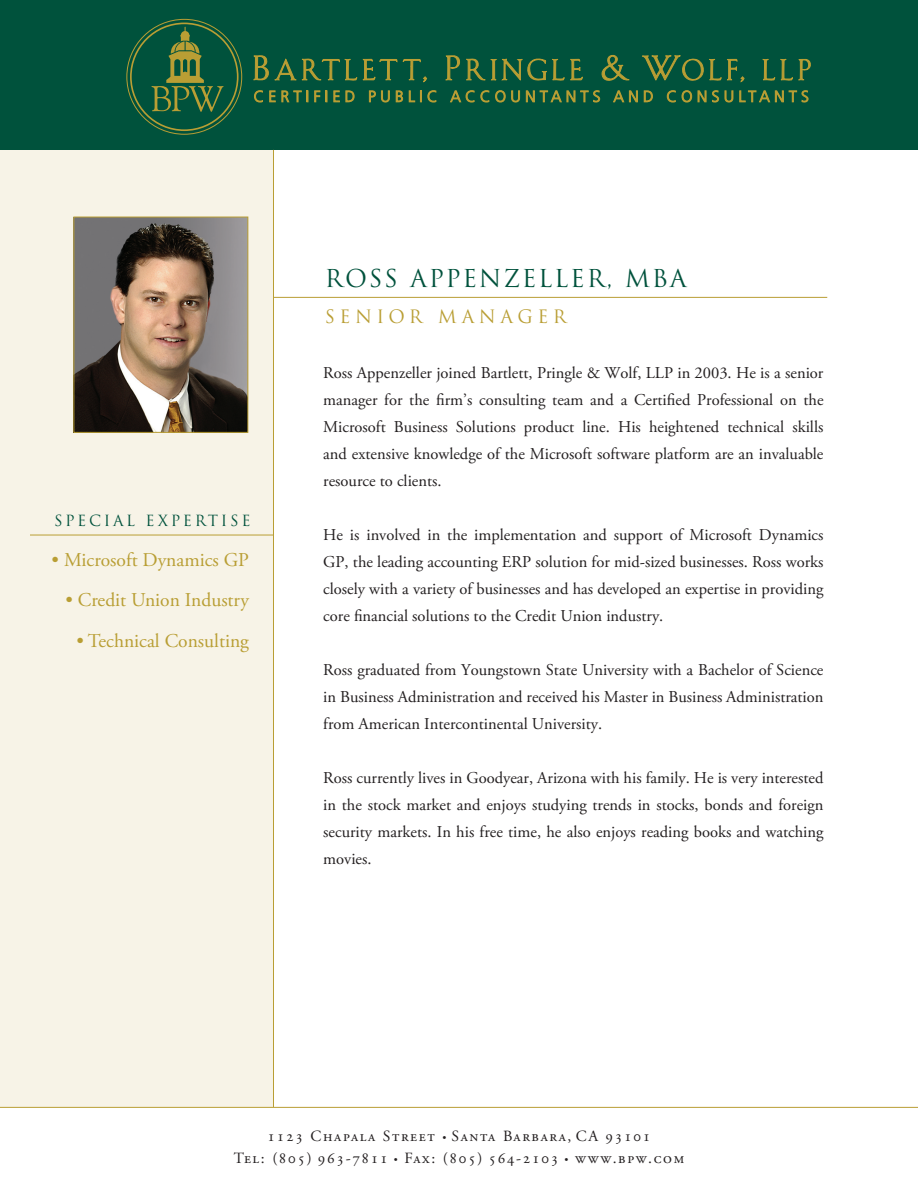
<style>
.page{position:relative;width:918px;height:1188px;background:#fff}
.page>*{position:absolute;margin:0;border:0;box-sizing:border-box;transform-origin:0 0}
.t1{font:24px "Trajan Pro";letter-spacing:.075em;color:#00523c}
.t2{font:19.5px "Adobe Garamond Pro";color:#b99e34}
.t3{font:18px "Trajan Pro";letter-spacing:.25em;color:#b99e34}
.t4{font:16.5px/27px "Adobe Garamond Pro";color:#231f20;text-align:justify}
.t5{font:15.6px "Adobe Garamond Pro";letter-spacing:.105em;color:#231f20}
.t6{font:15px "Trajan Pro";letter-spacing:.175em;color:#00523c}
.s1{font-size:10.35px}
</style>
<div class="page">
<div style="left:0;top:144px;width:273px;height:963px;background:#f7f3e7"></div>
<div style="left:0;top:0;width:918px;height:150px;background:#00523c"></div>
<svg style="left:126px;top:18px;width:98px;height:117px"></svg>
<svg style="left:253px;top:55px;width:184px;height:48px"></svg>
<svg style="left:445px;top:54px;width:366px;height:49px"></svg>
<img style="left:76px;top:219px;width:170px;height:212px">
<div style="left:74px;top:217px;width:174px;height:216px;border:1px solid #b99e34"></div>
<hr style="left:30px;top:535px;width:243px;height:1px;background:#b99e34">
<hr style="left:0;top:1107px;width:918px;height:1px;background:#b99e34">
<hr style="left:274px;top:297px;width:553px;height:1px;background:#b99e34">
<hr style="left:273px;top:150px;width:1px;height:957px;background:#b99e34">
<p class="t1" style="left:325px;top:263px;width:363px">ROSS APPENZELLER, MBA</p>
<p class="t3" style="left:325px;top:305px;width:243px">SENIOR MANAGER</p>
<p class="t6" style="left:54px;top:511px;width:198px">SPECIAL EXPERTISE</p>
<p class="t2" style="left:52px;top:548px;width:199px">• Microsoft Dynamics GP</p>
<p class="t2" style="left:65px;top:588px;width:185px">• Credit Union Industry</p>
<p class="t2" style="left:76px;top:629px;width:174px">• Technical Consulting</p>
<p class="t4" style="left:323px;top:360px;width:502px">Ross Appenzeller joined Bartlett, Pringle &amp; Wolf, LLP in 2003. He is a senior manager for the firm’s consulting team and a Certified Professional on the Microsoft Business Solutions product line. His heightened technical skills and extensive knowledge of the Microsoft software platform are an invaluable resource to clients.</p>
<p class="t4" style="left:323px;top:522px;width:502px">He is involved in the implementation and support of Microsoft Dynamics GP, the leading accounting ERP solution for mid-sized businesses. Ross works closely with a variety of businesses and has developed an expertise in providing core financial solutions to the Credit Union industry.</p>
<p class="t4" style="left:323px;top:657px;width:502px">Ross graduated from Youngstown State University with a Bachelor of Science in Business Administration and received his Master in Business Administration from American Intercontinental University.</p>
<p class="t4" style="left:323px;top:765px;width:502px">Ross currently lives in Goodyear, Arizona with his family. He is very interested in the stock market and enjoys studying trends in stocks, bonds and foreign security markets. In his free time, he also enjoys reading books and watching movies.</p>
<p class="t5" style="left:268px;top:1127px;width:384px">1123 Chapala Street <span class="s1">•</span> Santa Barbara, CA 93101</p>
<p class="t5" style="left:234px;top:1148px;width:452px">Tel: (805) 963-7811 <span class="s1">•</span> Fax: (805) 564-2103 <span class="s1">•</span> www.bpw.com</p>
</div>
